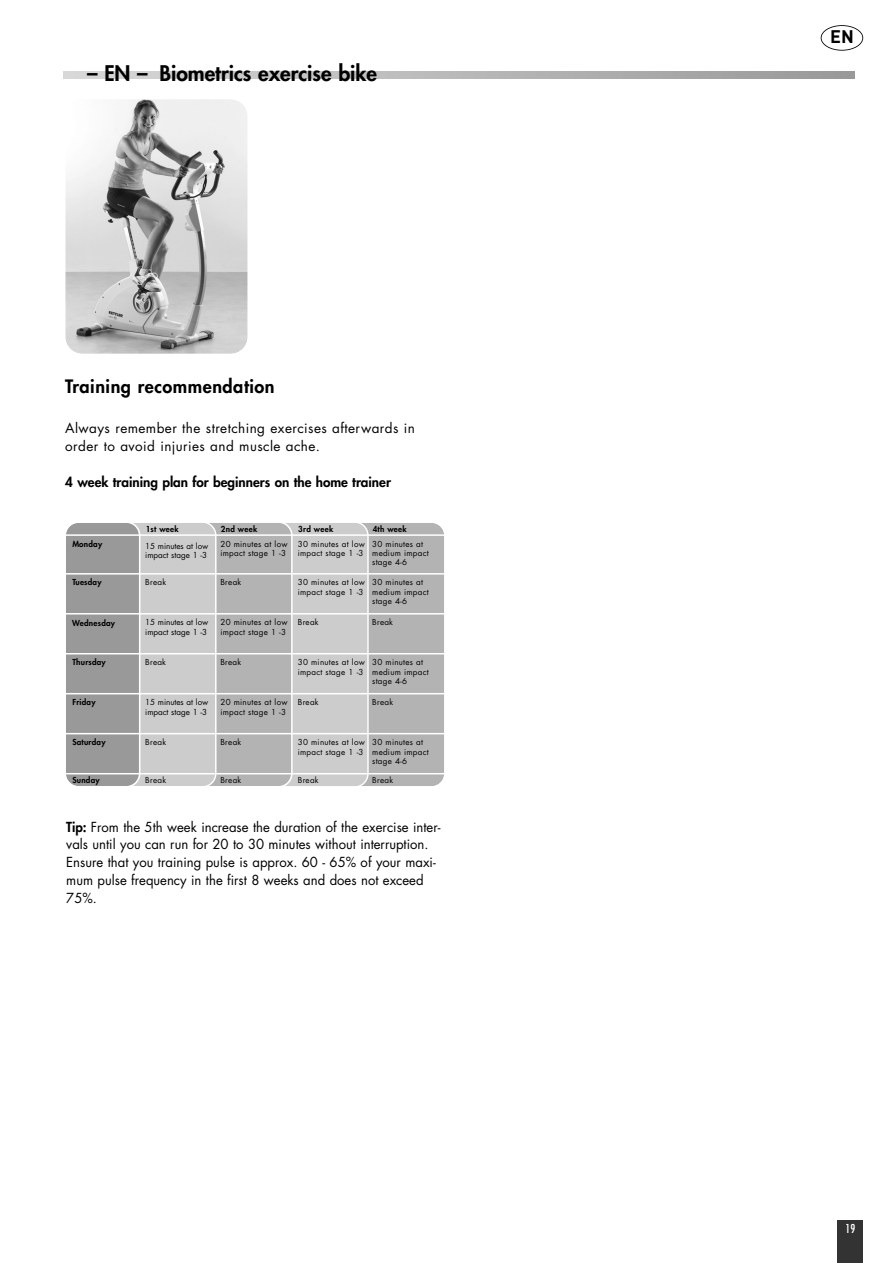
<style>
.page{position:relative;width:893px;height:1263px;background:#fff}
.page>*{position:absolute;margin:0;border:0;box-sizing:border-box;transform-origin:0 0}
.t1{font:800 21px "Futura CE";color:#000}
.t2{font:800 18px "Futura";letter-spacing:.03em;color:#000}
.t3{font:700 18px "DIN Pro";color:#000}
.t4{font:13.5px/17.7px "Futura";color:#000}
.t5{font:13.5px/17.7px "Futura";letter-spacing:.03em;color:#000}
.t6{font:800 13.5px "Futura";color:#000}
.t7{font:condensed 12px "Futura";color:#fff}
.t8{font:8.1px/9.4px "Futura";letter-spacing:.03em;color:#000}
.t9{font:8.1px/9.4px "Futura";color:#000}
.t10{font:800 8.1px "Futura";letter-spacing:.03em;color:#000}
.t11{font:800 8.1px "Futura CE";letter-spacing:.03em;color:#000}
.s1{font-weight:800}
</style>
<div class="page">
<div style="left:838px;top:1220px;width:25px;height:43px;background:#333"></div>
<div style="left:821px;top:25px;width:42px;height:26px;border:2px solid #000;border-radius:50%"></div>
<img style="left:65px;top:99px;width:183px;height:255px;border-radius:17px">
<div style="left:369px;top:523px;width:75px;height:263px;background:#b3b3b3"></div>
<div style="left:293px;top:523px;width:76px;height:263px;background:#ccc"></div>
<div style="left:217px;top:523px;width:76px;height:263px;background:#b3b3b3"></div>
<svg style="left:66px;top:523px;width:151px;height:263px"></svg>
<hr style="left:64px;top:534px;width:382px;height:2px;background:#fff">
<hr style="left:64px;top:573px;width:382px;height:2px;background:#fff">
<hr style="left:64px;top:613px;width:382px;height:1px;background:#fff">
<hr style="left:64px;top:653px;width:382px;height:1px;background:#fff">
<hr style="left:64px;top:693px;width:382px;height:1px;background:#fff">
<hr style="left:64px;top:733px;width:382px;height:1px;background:#fff">
<hr style="left:64px;top:773px;width:382px;height:1px;background:#fff">
<svg style="left:64px;top:72px;width:791px;height:7px"></svg>
<h1 class="t1" style="left:87px;top:63px;width:291px">– EN – Biometrics exercise bike</h1>
<h2 class="t2" style="left:65px;top:378px;width:211px">Training recommendation</h2>
<h3 class="t5" style="left:65px;top:420px;width:351px">Always remember the stretching exercises afterwards in order to avoid injuries and muscle ache.</h3>
<h3 class="t6" style="left:65px;top:475px;width:327px">4 week training plan for beginners on the home trainer</h3>
<p class="t10" style="left:146px;top:525px;width:34px">1st week</p>
<p class="t10" style="left:72px;top:540px;width:31px">Monday</p>
<p class="t9" style="left:145px;top:542px;width:65px">15 minutes at low impact stage 1 -3</p>
<p class="t11" style="left:72px;top:579px;width:31px">Tuesday</p>
<p class="t8" style="left:145px;top:578px;width:22px">Break</p>
<p class="t10" style="left:72px;top:619px;width:44px">Wednesday</p>
<p class="t9" style="left:145px;top:618px;width:65px">15 minutes at low impact stage 1 -3</p>
<p class="t10" style="left:72px;top:659px;width:35px">Thursday</p>
<p class="t8" style="left:145px;top:658px;width:22px">Break</p>
<p class="t10" style="left:72px;top:698px;width:25px">Friday</p>
<p class="t9" style="left:145px;top:698px;width:65px">15 minutes at low impact stage 1 -3</p>
<p class="t10" style="left:72px;top:738px;width:35px">Saturday</p>
<p class="t8" style="left:145px;top:738px;width:22px">Break</p>
<p class="t10" style="left:72px;top:776px;width:29px">Sunday</p>
<p class="t8" style="left:145px;top:775px;width:22px">Break</p>
<p class="t10" style="left:221px;top:525px;width:38px">2nd week</p>
<p class="t8" style="left:220px;top:540px;width:69px">20 minutes at low impact stage 1 -3</p>
<p class="t8" style="left:220px;top:578px;width:22px">Break</p>
<p class="t8" style="left:220px;top:618px;width:69px">20 minutes at low impact stage 1 -3</p>
<p class="t8" style="left:220px;top:658px;width:22px">Break</p>
<p class="t8" style="left:220px;top:698px;width:69px">20 minutes at low impact stage 1 -3</p>
<p class="t8" style="left:220px;top:738px;width:22px">Break</p>
<p class="t8" style="left:220px;top:775px;width:22px">Break</p>
<p class="t10" style="left:373px;top:525px;width:35px">4th week</p>
<p class="t8" style="left:372px;top:540px;width:58px">30 minutes at medium impact stage 4-6</p>
<p class="t8" style="left:372px;top:578px;width:58px">30 minutes at medium impact stage 4-6</p>
<p class="t8" style="left:372px;top:618px;width:22px">Break</p>
<p class="t8" style="left:372px;top:658px;width:58px">30 minutes at medium impact stage 4-6</p>
<p class="t8" style="left:372px;top:698px;width:22px">Break</p>
<p class="t8" style="left:372px;top:738px;width:58px">30 minutes at medium impact stage 4-6</p>
<p class="t8" style="left:372px;top:775px;width:22px">Break</p>
<p class="t10" style="left:298px;top:525px;width:36px">3rd week</p>
<p class="t8" style="left:298px;top:540px;width:69px">30 minutes at low impact stage 1 -3</p>
<p class="t8" style="left:298px;top:578px;width:69px">30 minutes at low impact stage 1 -3</p>
<p class="t8" style="left:298px;top:618px;width:22px">Break</p>
<p class="t8" style="left:298px;top:658px;width:69px">30 minutes at low impact stage 1 -3</p>
<p class="t8" style="left:298px;top:698px;width:22px">Break</p>
<p class="t8" style="left:298px;top:738px;width:69px">30 minutes at low impact stage 1 -3</p>
<p class="t8" style="left:298px;top:775px;width:22px">Break</p>
<p class="t4" style="left:66px;top:819px;width:376px"><span class="s1">Tip:</span> From the 5th week increase the duration of the exercise inter&shy;vals until you can run for 20 to 30 minutes without interruption.<br>Ensure that you training pulse is approx. 60 - 65% of your maxi&shy;mum pulse frequency in the first 8 weeks and does not exceed 75%.</p>
<h2 class="t3" style="left:830px;top:26px;width:25px">EN</h2>
<h3 class="t7" style="left:845px;top:1223px;width:11px">19</h3>
</div>
